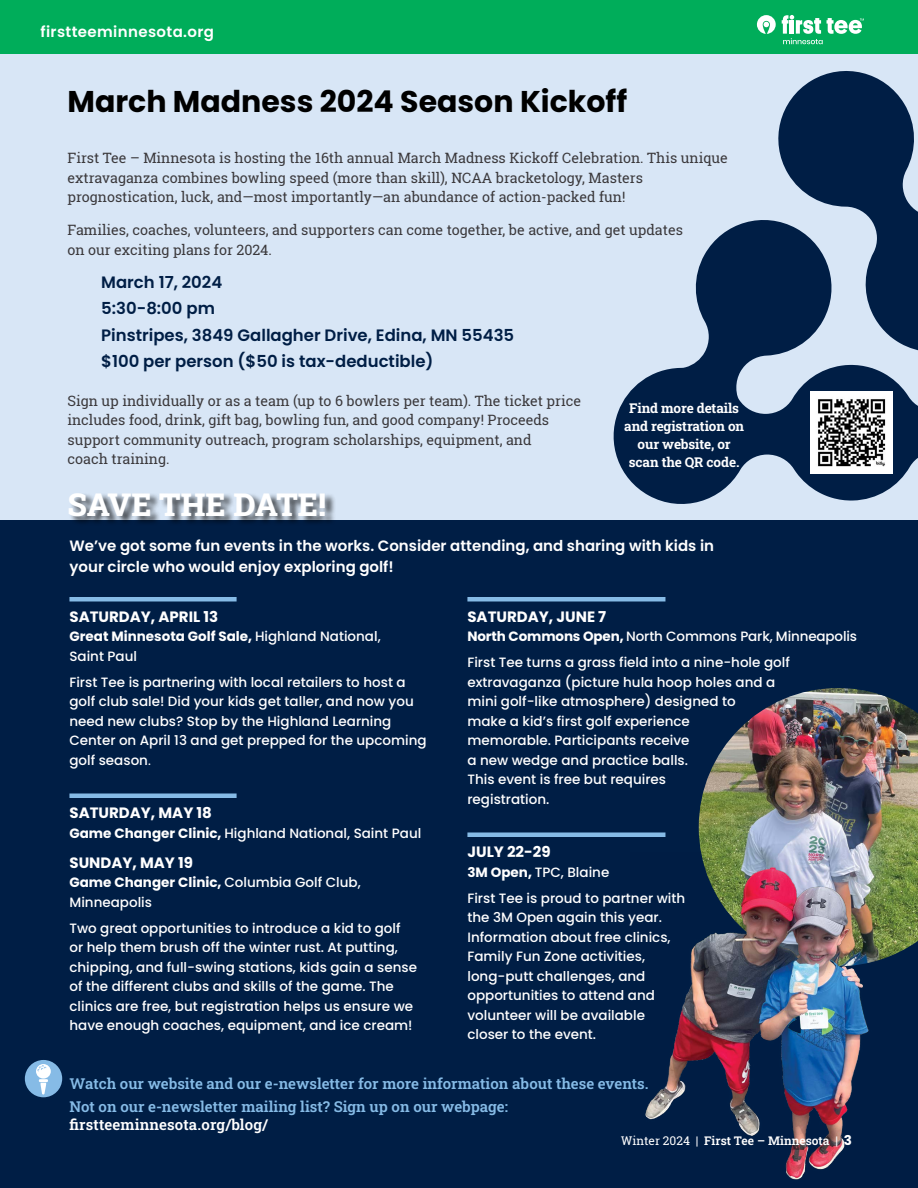
<style>
.page{position:relative;width:918px;height:1188px;background:#fff}
.page>*{position:absolute;margin:0;border:0;box-sizing:border-box;transform-origin:0 0}
.t1{font:800 31.65px "Roboto Slab";color:#fff}
.t2{font:700 30px "Poppins";color:#000}
.t3{font:600 16.5px/26.2px "Poppins";color:#001e45}
.t4{font:600 15px/23.2px "Roboto Slab";color:#86bbe6}
.t5{font:600 15px/21px "Poppins";color:#fff}
.t6{font:700 15px "Poppins";color:#fff}
.t7{font:600 15px "Roboto Slab";letter-spacing:.01em;color:#fff}
.t8{font:600 15px "Poppins";letter-spacing:.025em;color:#fff}
.t9{font:14.25px/19.5px "Roboto Slab";color:#3b393c}
.t10{font:500 13.5px/19.5px "Poppins";color:#fff}
.t11{font:700 13.5px/18px "Roboto Slab";letter-spacing:-.01em;color:#fff;text-align:center}
.t12{font:600 12px "Roboto Slab";color:#fff}
.s1{font-weight:700}
.s2{font-weight:400}
.s3{font-weight:500}
.s4{font-family:"Poppins";font-weight:700;font-size:13.5px}
</style>
<div class="page">
<div style="left:0;top:36px;width:918px;height:500px;background:#d8e6f6"></div>
<div style="left:0;top:0;width:918px;height:54px;background:#00ad5a"></div>
<div style="left:0;top:521px;width:918px;height:667px;background:#001e45"></div>
<svg style="left:757px;top:15px;width:19px;height:19px"></svg>
<svg style="left:782px;top:15px;width:82px;height:29px"></svg>
<hr style="left:69px;top:597px;width:168px;height:4px;background:#86bbe6">
<div style="left:69px;top:793px;width:168px;height:5px;background:#86bbe6"></div>
<div style="left:69px;top:492px;width:267px;height:34px;background:#000;opacity:.71"></div>
<hr style="left:467px;top:597px;width:198px;height:4px;background:#86bbe6">
<div style="left:467px;top:832px;width:198px;height:5px;background:#86bbe6"></div>
<img style="left:699px;top:688px;width:219px;height:164px">
<svg style="left:613px;top:71px;width:305px;height:433px"></svg>
<img style="left:810px;top:392px;width:82px;height:81px">
<img style="left:645px;top:852px;width:273px;height:328px">
<div style="left:25px;top:1060px;width:37px;height:37px;background:#86bbe6;border-radius:50%"></div>
<svg style="left:36px;top:1064px;width:15px;height:31px"></svg>
<p class="t8" style="left:40px;top:23px;width:175px">firstteeminnesota.org</p>
<h2 class="t2" style="left:68px;top:85px;width:561px">March Madness 2024 Season Kickoff</h2>
<p class="t9" style="left:68px;top:148px;width:662px">First Tee – Minnesota is hosting the 16th annual March Madness Kickoff Celebration. This unique extravaganza combines bowling speed (more than skill), NCAA bracketology, Masters prognostication, luck, and—most importantly—an abundance of action-packed fun!</p>
<p class="t9" style="left:68px;top:220px;width:617px">Families, coaches, volunteers, and supporters can come together, be active, and get updates on our exciting plans for 2024.</p>
<p class="t3" style="left:101px;top:269px;width:415px">March 17, 2024<br>5:30-8:00 pm<br>Pinstripes, 3849 Gallagher Drive, Edina, MN 55435 $100 per person ($50 is tax-deductible)</p>
<p class="t9" style="left:68px;top:391px;width:515px">Sign up individually or as a team (up to 6 bowlers per team). The ticket price includes food, drink, gift bag, bowling fun, and good company! Proceeds support community outreach, program scholarships, equipment, and<br>coach training.</p>
<p class="t11" style="left:624px;top:398px;width:121px">Find more details and registration on our website, or scan the QR code.</p>
<h1 class="t1" style="left:68px;top:482px;width:260px">SAVE THE DATE!</h1>
<p class="t5" style="left:69px;top:536px;width:646px">We’ve got some fun events in the works. Consider attending, and sharing with kids in your circle who would enjoy exploring golf!</p>
<p class="t6" style="left:467px;top:608px;width:140px">SATURDAY, JUNE 7</p>
<p class="t10" style="left:467px;top:623px;width:391px;line-height:26.2px"><span class="s1">North Commons Open,</span> North Commons Park, Minneapolis<br>First Tee turns a grass field into a nine-hole golf</p>
<p class="t10" style="left:467px;top:673px;width:309px">extravaganza (picture hula hoop holes and a mini golf-like atmosphere) designed to make a kid’s first golf experience memorable. Participants receive<br>a new wedge and practice balls.<br>This event is free but requires<br>registration.</p>
<p class="t6" style="left:467px;top:843px;width:85px">JULY 22-29</p>
<p class="t10" style="left:467px;top:859px;width:219px;line-height:26.2px"><span class="s1">3M Open,</span> TPC, Blaine<br>First Tee is proud to partner with</p>
<p class="t10" style="left:467px;top:908px;width:205px">the 3M Open again this year.<br>Information about free clinics,<br>Family Fun Zone activities, long-putt challenges, and opportunities to attend and volunteer will be available closer to the event.</p>
<p class="t6" style="left:69px;top:608px;width:150px">SATURDAY, APRIL 13</p>
<p class="t10" style="left:69px;top:627px;width:313px"><span class="s1">Great Minnesota Golf Sale,</span> Highland National,<br>Saint Paul</p>
<p class="t10" style="left:69px;top:673px;width:359px">First Tee is partnering with local retailers to host a golf club sale! Did your kids get taller, and now you need new clubs? Stop by the Highland Learning Center on April 13 and get prepped for the upcoming golf season<span class="s2">.</span></p>
<p class="t6" style="left:69px;top:804px;width:144px">SATURDAY, MAY 18</p>
<p class="t10" style="left:69px;top:823px;width:353px"><span class="s1">Game Changer Clinic,</span> Highland National, Saint Paul</p>
<p class="t6" style="left:69px;top:854px;width:125px">SUNDAY, MAY 19</p>
<p class="t10" style="left:69px;top:873px;width:293px"><span class="s1">Game Changer Clinic,</span> Columbia Golf Club,<br>Minneapolis</p>
<p class="t10" style="left:69px;top:919px;width:349px">Two great opportunities to introduce a kid to golf or help them brush off the winter rust. At putting, chipping, and full-swing stations, kids gain a sense of the different clubs and skills of the game. The clinics are free, but registration helps us ensure we have enough coaches, equipment, and ice cream!</p>
<p class="t4" style="left:69px;top:1071px;width:581px">Watch our website and our e-newsletter for more information about these events.<br>Not on our e-newsletter mailing list? Sign up on our webpage:</p>
<p class="t7" style="left:69px;top:1114px;width:200px">firstteeminnesota.org/blog/</p>
<p class="t12" style="left:621px;top:1132px;width:232px"><span class="s2">Winter 2024</span> <span class="s3">|</span> First Tee – Minnesota <span class="s3">|</span> <span class="s4">3</span></p>
</div>
